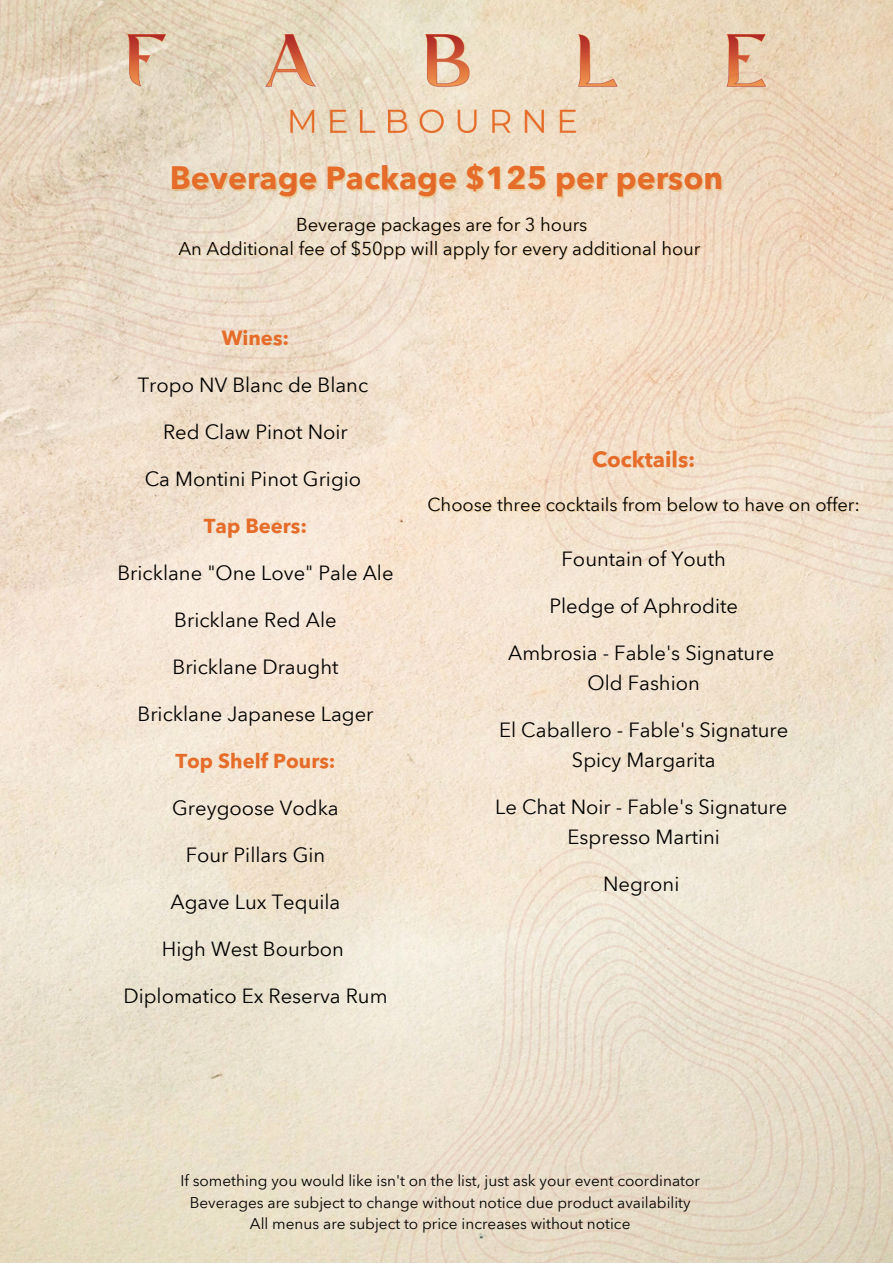
<style>
.page{position:relative;width:893px;height:1264px;background:#fff}
.page>*{position:absolute;margin:0;border:0;box-sizing:border-box;transform-origin:0 0}
.t1{font:700 31.8px "Avenir Next Thai Trad";color:#e56c29}
.t2{font:700 21.75px "Avenir Next Thai Trad";color:#e56c29}
.t3{font:20.25px "Avenir Next Thai Trad";color:#000}
.t4{font:700 20.25px "Avenir Next Thai Trad";color:#e56c29}
.t5{font:18.3px "Avenir Next Thai Trad";color:#000}
.t6{font:15.3px "Avenir Next Thai Trad";color:#000}
</style>
<div class="page">
<img style="left:0;top:0;width:892px;height:1262px">
<img style="left:436px;top:35px;width:329px;height:97px">
<svg style="left:543px;top:70px;width:349px;height:527px;background:#efdbc4"></svg>
<svg style="left:0;top:0;width:436px;height:374px;background:#e8d7c1"></svg>
<svg style="left:378px;top:845px;width:514px;height:417px;background:#eadfcc"></svg>
<p class="t1" style="left:170px;top:160px;width:554px">Beverage Package $125 per person</p>
<p class="t5" style="left:296px;top:213px;width:293px">Beverage packages are for 3 hours</p>
<p class="t5" style="left:178px;top:238px;width:523px">An Additional fee of $50pp will apply for every additional hour</p>
<p class="t4" style="left:222px;top:326px;width:69px">Wines:</p>
<p class="t3" style="left:138px;top:373px;width:232px">Tropo NV Blanc de Blanc</p>
<p class="t3" style="left:163px;top:420px;width:186px">Red Claw Pinot Noir</p>
<p class="t3" style="left:145px;top:467px;width:218px">Ca Montini Pinot Grigio</p>
<p class="t4" style="left:204px;top:514px;width:105px">Tap Beers:</p>
<p class="t3" style="left:117px;top:561px;width:277px">Bricklane "One Love" Pale Ale</p>
<p class="t3" style="left:174px;top:608px;width:164px">Bricklane Red Ale</p>
<p class="t3" style="left:172px;top:655px;width:167px">Bricklane Draught</p>
<p class="t3" style="left:137px;top:702px;width:237px">Bricklane Japanese Lager</p>
<p class="t4" style="left:175px;top:749px;width:162px">Top Shelf Pours:</p>
<p class="t3" style="left:172px;top:796px;width:168px">Greygoose Vodka</p>
<p class="t3" style="left:186px;top:843px;width:141px">Four Pillars Gin</p>
<p class="t3" style="left:170px;top:890px;width:171px">Agave Lux Tequila</p>
<p class="t3" style="left:162px;top:937px;width:184px">High West Bourbon</p>
<p class="t3" style="left:123px;top:984px;width:266px">Diplomatico Ex Reserva Rum</p>
<p class="t2" style="left:592px;top:447px;width:105px">Cocktails:</p>
<p class="t5" style="left:427px;top:494px;width:434px">Choose three cocktails from below to have on offer:</p>
<p class="t3" style="left:561px;top:547px;width:166px">Fountain of Youth</p>
<p class="t3" style="left:549px;top:594px;width:190px">Pledge of Aphrodite</p>
<p class="t3" style="left:508px;top:640px;width:267px">Ambrosia - Fable's Signature</p>
<p class="t3" style="left:587px;top:670px;width:114px">Old Fashion</p>
<p class="t3" style="left:499px;top:717px;width:291px">El Caballero - Fable's Signature</p>
<p class="t3" style="left:572px;top:747px;width:145px">Spicy Margarita</p>
<p class="t3" style="left:495px;top:794px;width:294px">Le Chat Noir - Fable's Signature</p>
<p class="t3" style="left:567px;top:824px;width:154px">Espresso Martini</p>
<p class="t3" style="left:603px;top:871px;width:78px">Negroni</p>
<p class="t6" style="left:180px;top:1171px;width:521px">If something you would like isn't on the list, just ask your event coordinator</p>
<p class="t6" style="left:190px;top:1193px;width:502px">Beverages are subject to change without notice due product availability</p>
<p class="t6" style="left:250px;top:1214px;width:382px">All menus are subject to price increases without notice</p>
</div>
